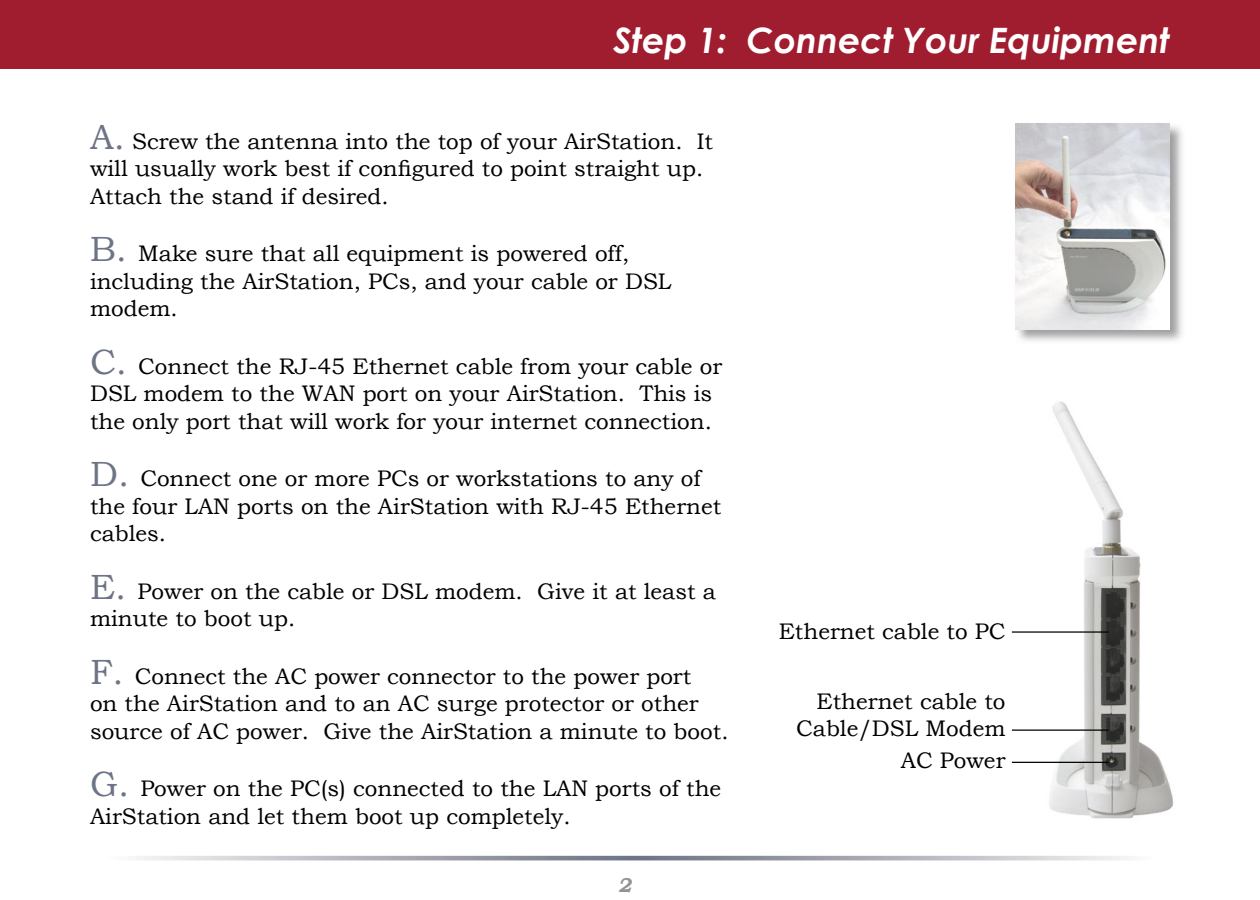
<style>
.page{position:relative;width:1260px;height:900px;background:#fff}
.page>*{position:absolute;margin:0;border:0;box-sizing:border-box;transform-origin:0 0}
.t1{font:italic 700 35px "Century Gothic";color:#fff}
.t2{font:22.5px/27.5px "Bookman Old Style";color:#000}
.t3{font:italic 700 20px "Bookman Old Style";color:#939393}
.s1{font-size:35px;color:#6c7486}
</style>
<div class="page">
<div style="left:102px;top:856px;width:1051px;height:4px;border:2px solid #fff"></div>
<div style="left:0;top:0;width:1260px;height:68px;background:#a01d2f"></div>
<img style="left:1015px;top:123px;width:167px;height:218px">
<img style="left:1016px;top:124px;width:154px;height:205px">
<img style="left:1011px;top:401px;width:163px;height:418px">
<hr style="left:1012px;top:631px;width:96px;height:2px;background:#000">
<hr style="left:1012px;top:762px;width:96px;height:1px;background:#000">
<hr style="left:1012px;top:729px;width:96px;height:2px;background:#000">
<h1 class="t1" style="left:614px;top:18px;width:558px">Step 1: Connect Your Equipment</h1>
<p class="t2" style="left:90px;top:127px;width:625px"><span class="s1">A.</span> Screw the antenna into the top of your AirStation. It will usually work best if configured to point straight up.<br>Attach the stand if desired.</p>
<p class="t2" style="left:90px;top:240px;width:583px"><span class="s1">B.</span> Make sure that all equipment is powered off, including the AirStation, PCs, and your cable or DSL modem.</p>
<p class="t2" style="left:90px;top:352px;width:634px"><span class="s1">C.</span> Connect the RJ-45 Ethernet cable from your cable or<br>DSL modem to the WAN port on your AirStation. This is the only port that will work for your internet connection.</p>
<p class="t2" style="left:90px;top:465px;width:633px"><span class="s1">D.</span> Connect one or more PCs or workstations to any of the four LAN ports on the AirStation with RJ-45 Ethernet cables.</p>
<p class="t2" style="left:90px;top:577px;width:627px"><span class="s1">E.</span> Power on the cable or DSL modem. Give it at least a minute to boot up.</p>
<p class="t2" style="left:90px;top:662px;width:640px"><span class="s1">F.</span> Connect the AC power connector to the power port<br>on the AirStation and to an AC surge protector or other source of AC power. Give the AirStation a minute to boot.</p>
<p class="t2" style="left:90px;top:775px;width:633px"><span class="s1">G.</span> Power on the PC(s) connected to the LAN ports of the<br>AirStation and let them boot up completely.</p>
<p class="t3" style="left:618px;top:870px;width:15px">2</p>
<p class="t2" style="left:779px;top:617px;width:228px">Ethernet cable to PC</p>
<p class="t2" style="left:796px;top:688px;width:211px;text-align:right">Ethernet cable to<br>Cable/DSL Modem</p>
<p class="t2" style="left:901px;top:747px;width:106px">AC Power</p>
</div>
